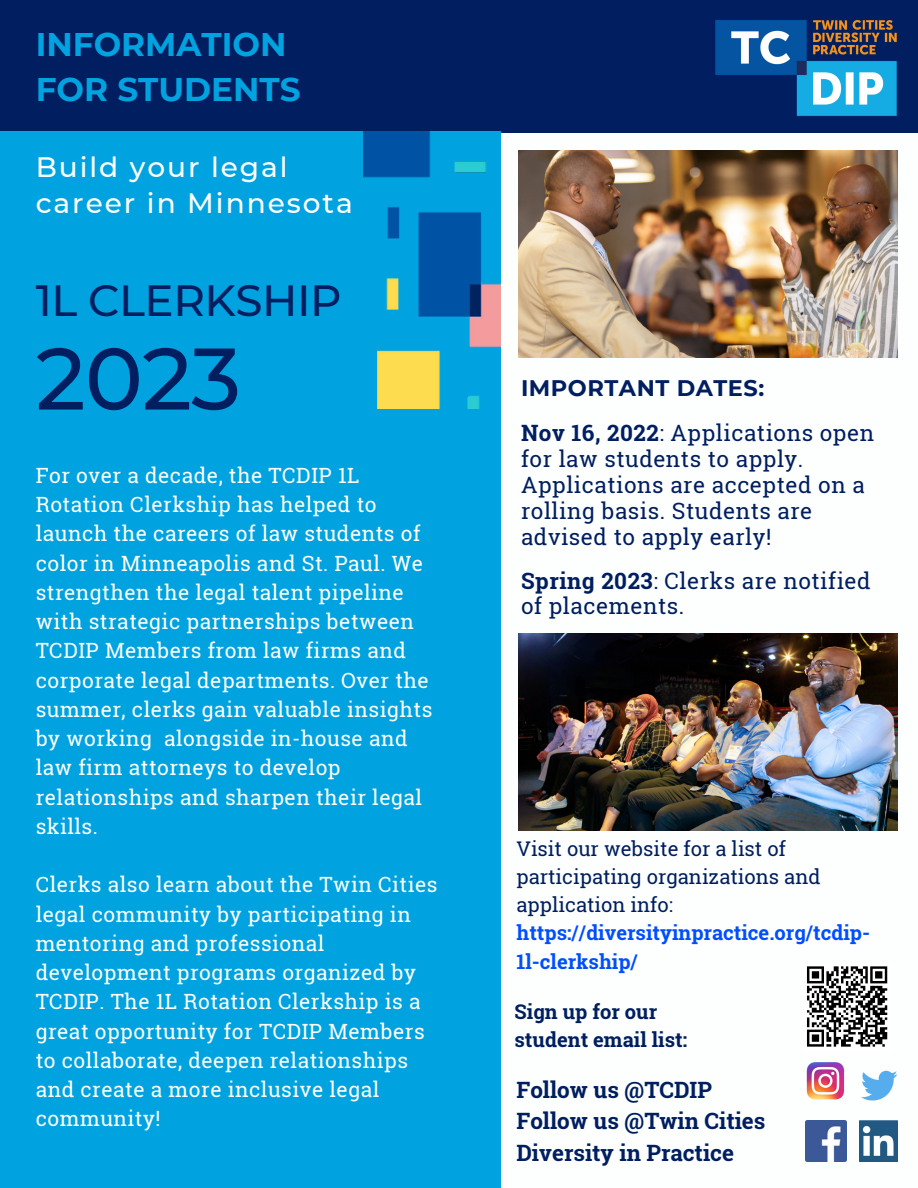
<style>
.page{position:relative;width:918px;height:1188px;background:#fff}
.page>*{position:absolute;margin:0;border:0;box-sizing:border-box;transform-origin:0 0}
.t1{font:500 87.15px "Montserrat";color:#001e60}
.t2{font:500 43.65px "Montserrat";letter-spacing:-.01em;color:#001e60}
.t3{font:700 32.7px/45px "Montserrat";color:#00a3e0}
.t4{font:500 28.05px/36px "Montserrat";letter-spacing:.07em;color:#fdfffe}
.t5{font:22.5px/25.8px "Roboto Slab";letter-spacing:.025em;color:#001e60}
.t6{font:700 22.5px/31.3px "Roboto Slab";color:#001e60}
.t7{font:700 22.5px "Montserrat";letter-spacing:.025em;color:#001e60}
.t8{font:21px/29.2px "Roboto Slab";letter-spacing:.025em;color:#fdfffe}
.t9{font:20.25px/28.2px "Roboto Slab";color:#001e60}
.t10{font:700 20.25px/28.2px "Roboto Slab";color:#004eff}
.t11{font:700 20.25px/28.2px "Roboto Slab";color:#001e60}
.s1{font-weight:700}
</style>
<div class="page">
<div style="left:0;top:0;width:918px;height:132px;background:#001e60"></div>
<div style="left:0;top:132px;width:500px;height:1056px;background:#00a3e0"></div>
<img style="left:519px;top:150px;width:379px;height:207px">
<img style="left:519px;top:633px;width:379px;height:197px">
<img style="left:715px;top:20px;width:182px;height:96px">
<img style="left:860px;top:1120px;width:38px;height:42px">
<img style="left:861px;top:1070px;width:37px;height:31px">
<img style="left:805px;top:1120px;width:42px;height:42px">
<img style="left:806px;top:1062px;width:39px;height:38px">
<img style="left:363px;top:132px;width:138px;height:277px">
<svg style="left:807px;top:966px;width:81px;height:81px"></svg>
<h3 class="t3" style="left:36px;top:22px;width:266px">INFORMATION<br>FOR STUDENTS</h3>
<h3 class="t4" style="left:36px;top:149px;width:319px">Build your legal career in Minnesota</h3>
<h2 class="t2" style="left:36px;top:273px;width:307px">1L CLERKSHIP</h2>
<h1 class="t1" style="left:36px;top:325px;width:207px">2023</h1>
<p class="t8" style="left:36px;top:460px;width:398px">For over a decade, the TCDIP 1L Rotation Clerkship has helped to launch the careers of law students of color in Minneapolis and St. Paul. We strengthen the legal talent pipeline with strategic partnerships between TCDIP Members from law firms and corporate legal departments. Over the summer, clerks gain valuable insights by working alongside in-house and law firm attorneys to develop relationships and sharpen their legal skills.</p>
<p class="t8" style="left:36px;top:870px;width:403px">Clerks also learn about the Twin Cities legal community by participating in mentoring and professional development programs organized by<br>TCDIP. The 1L Rotation Clerkship is a great opportunity for TCDIP Members to collaborate, deepen relationships and create a more inclusive legal community!</p>
<p class="t7" style="left:521px;top:374px;width:245px">IMPORTANT DATES:</p>
<p class="t5" style="left:521px;top:420px;width:355px"><span class="s1">Nov 16, 2022</span>: Applications open for law students to apply.<br>Applications are accepted on a rolling basis. Students are advised to apply early!</p>
<p class="t5" style="left:521px;top:567px;width:351px"><span class="s1">Spring 2023</span>: Clerks are notified of placements.</p>
<p class="t9" style="left:517px;top:834px;width:305px">Visit our website for a list of participating organizations and application info:</p>
<p class="t10" style="left:517px;top:918px;width:355px">https://diversityinpractice.org/tcdip-<br>1l-clerkship/</p>
<p class="t11" style="left:515px;top:997px;width:174px">Sign up for our student email list:</p>
<p class="t6" style="left:517px;top:1073px;width:251px">Follow us @TCDIP<br>Follow us @Twin Cities<br>Diversity in Practice</p>
</div>
